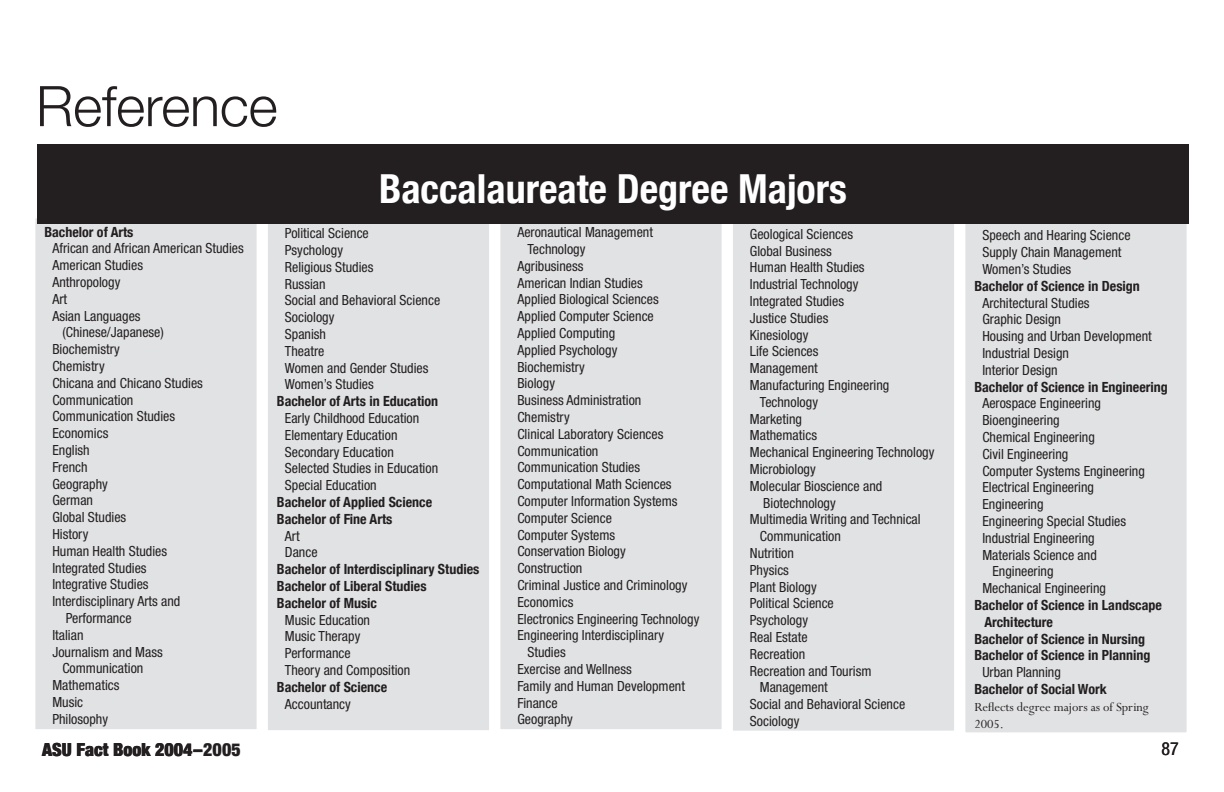
<style>
.page{position:relative;width:1224px;height:792px;background:#fff}
.page>*{position:absolute;margin:0;border:0;box-sizing:border-box;transform-origin:0 0}
.t1{font:300 56px "Helvetica Neue";letter-spacing:-.005em;color:#231f20}
.t2{font:700 condensed 40px "Helvetica Neue";color:#fff}
.t3{font:900 condensed 18px "Helvetica Neue";color:#231f20}
.t4{font:condensed 18px "Helvetica Neue LT Std";color:#231f20}
.t5{font:condensed 14px/16.8px "Helvetica Neue LT Std";color:#231f20}
.t6{font:700 condensed 14px/16.8px "Helvetica Neue";color:#231f20}
.t7{font:14px/16.8px "Perpetua";letter-spacing:-.005em;color:#231f20}
</style>
<div class="page">
<div style="left:34px;top:217px;width:224px;height:513px;background:#e1e2e4"></div>
<div style="left:33px;top:216px;width:226px;height:515px;border:2px solid #fff"></div>
<div style="left:267px;top:218px;width:223px;height:513px;background:#e1e2e4"></div>
<div style="left:266px;top:217px;width:225px;height:515px;border:2px solid #fff"></div>
<div style="left:499px;top:217px;width:224px;height:513px;background:#e1e2e4"></div>
<div style="left:498px;top:216px;width:226px;height:515px;border:2px solid #fff"></div>
<div style="left:732px;top:219px;width:223px;height:513px;background:#e1e2e4"></div>
<div style="left:731px;top:218px;width:225px;height:515px;border:2px solid #fff"></div>
<div style="left:964px;top:220px;width:224px;height:513px;background:#e1e2e4"></div>
<div style="left:963px;top:219px;width:226px;height:515px;border:2px solid #fff"></div>
<div style="left:37px;top:144px;width:1152px;height:79px;background:#231f20"></div>
<h1 class="t1" style="left:36px;top:72px;width:243px">Reference</h1>
<h2 class="t2" style="left:379px;top:164px;width:469px">Baccalaureate Degree Majors</h2>
<p class="t6" style="left:44px;top:223px;width:91px">Bachelor of Arts</p>
<p class="t5" style="left:52px;top:240px;width:193px">African and African American Studies</p>
<p class="t5" style="left:52px;top:257px;width:92px">American Studies</p>
<p class="t5" style="left:52px;top:274px;width:70px">Anthropology</p>
<p class="t5" style="left:52px;top:290px;width:16px">Art</p>
<p class="t5" style="left:52px;top:307px;width:90px">Asian Languages</p>
<p class="t5" style="left:62px;top:324px;width:103px">(Chinese/Japanese)</p>
<p class="t5" style="left:52px;top:341px;width:69px">Biochemistry</p>
<p class="t5" style="left:52px;top:358px;width:54px">Chemistry</p>
<p class="t5" style="left:52px;top:374px;width:152px">Chicana and Chicano Studies</p>
<p class="t5" style="left:52px;top:391px;width:83px">Communication</p>
<p class="t5" style="left:52px;top:408px;width:124px">Communication Studies</p>
<p class="t5" style="left:52px;top:425px;width:57px">Economics</p>
<p class="t5" style="left:52px;top:442px;width:39px">English</p>
<p class="t5" style="left:52px;top:458px;width:37px">French</p>
<p class="t5" style="left:52px;top:475px;width:57px">Geography</p>
<p class="t5" style="left:52px;top:492px;width:42px">German</p>
<p class="t5" style="left:52px;top:509px;width:75px">Global Studies</p>
<p class="t5" style="left:52px;top:526px;width:37px">History</p>
<p class="t5" style="left:52px;top:542px;width:116px">Human Health Studies</p>
<p class="t5" style="left:52px;top:559px;width:96px">Integrated Studies</p>
<p class="t5" style="left:52px;top:576px;width:98px">Integrative Studies</p>
<p class="t5" style="left:52px;top:593px;width:130px">Interdisciplinary Arts and</p>
<p class="t5" style="left:66px;top:610px;width:67px">Performance</p>
<p class="t5" style="left:52px;top:626px;width:33px">Italian</p>
<p class="t5" style="left:52px;top:643px;width:112px">Journalism and Mass</p>
<p class="t5" style="left:62px;top:660px;width:83px">Communication</p>
<p class="t5" style="left:52px;top:677px;width:69px">Mathematics</p>
<p class="t5" style="left:52px;top:694px;width:32px">Music</p>
<p class="t5" style="left:52px;top:710px;width:57px">Philosophy</p>
<p class="t5" style="left:285px;top:225px;width:157px">Political Science<br>Psychology<br>Religious Studies<br>Russian<br>Social and Behavioral Science<br>Sociology<br>Spanish<br>Theatre<br>Women and Gender Studies<br>Women’s Studies</p>
<p class="t6" style="left:277px;top:393px;width:163px">Bachelor of Arts in Education</p>
<p class="t5" style="left:285px;top:410px;width:155px">Early Childhood Education<br>Elementary Education<br>Secondary Education<br>Selected Studies in Education<br>Special Education</p>
<p class="t6" style="left:277px;top:493px;width:157px">Bachelor of Applied Science<br>Bachelor of Fine Arts</p>
<p class="t5" style="left:285px;top:527px;width:34px">Art<br>Dance</p>
<p class="t6" style="left:277px;top:561px;width:204px">Bachelor of Interdisciplinary Studies<br>Bachelor of Liberal Studies<br>Bachelor of Music</p>
<p class="t5" style="left:285px;top:611px;width:127px">Music Education<br>Music Therapy<br>Performance<br>Theory and Composition</p>
<p class="t6" style="left:277px;top:678px;width:112px">Bachelor of Science</p>
<p class="t5" style="left:285px;top:695px;width:67px">Accountancy</p>
<p class="t5" style="left:517px;top:224px;width:137px">Aeronautical Management</p>
<p class="t5" style="left:527px;top:241px;width:60px">Technology</p>
<p class="t5" style="left:517px;top:257px;width:68px">Agribusiness</p>
<p class="t5" style="left:517px;top:274px;width:127px">American Indian Studies</p>
<p class="t5" style="left:517px;top:291px;width:143px">Applied Biological Sciences</p>
<p class="t5" style="left:517px;top:308px;width:138px">Applied Computer Science</p>
<p class="t5" style="left:517px;top:325px;width:99px">Applied Computing</p>
<p class="t5" style="left:517px;top:341px;width:102px">Applied Psychology</p>
<p class="t5" style="left:517px;top:358px;width:69px">Biochemistry</p>
<p class="t5" style="left:517px;top:375px;width:39px">Biology</p>
<p class="t5" style="left:517px;top:392px;width:126px">Business Administration</p>
<p class="t5" style="left:517px;top:409px;width:54px">Chemistry</p>
<p class="t5" style="left:517px;top:425px;width:148px">Clinical Laboratory Sciences</p>
<p class="t5" style="left:517px;top:442px;width:83px">Communication</p>
<p class="t5" style="left:517px;top:459px;width:124px">Communication Studies</p>
<p class="t5" style="left:517px;top:476px;width:156px">Computational Math Sciences</p>
<p class="t5" style="left:517px;top:493px;width:162px">Computer Information Systems</p>
<p class="t5" style="left:517px;top:509px;width:96px">Computer Science</p>
<p class="t5" style="left:517px;top:526px;width:99px">Computer Systems</p>
<p class="t5" style="left:517px;top:543px;width:110px">Conservation Biology</p>
<p class="t5" style="left:517px;top:560px;width:67px">Construction</p>
<p class="t5" style="left:517px;top:577px;width:172px">Criminal Justice and Criminology</p>
<p class="t5" style="left:517px;top:593px;width:57px">Economics</p>
<p class="t5" style="left:517px;top:610px;width:184px">Electronics Engineering Technology</p>
<p class="t5" style="left:517px;top:627px;width:148px">Engineering Interdisciplinary</p>
<p class="t5" style="left:527px;top:644px;width:40px">Studies</p>
<p class="t5" style="left:517px;top:661px;width:116px">Exercise and Wellness</p>
<p class="t5" style="left:517px;top:677px;width:169px">Family and Human Development</p>
<p class="t5" style="left:517px;top:694px;width:42px">Finance</p>
<p class="t5" style="left:517px;top:711px;width:57px">Geography</p>
<p class="t5" style="left:750px;top:225px;width:105px">Geological Sciences</p>
<p class="t5" style="left:750px;top:242px;width:83px">Global Business</p>
<p class="t5" style="left:750px;top:259px;width:116px">Human Health Studies</p>
<p class="t5" style="left:750px;top:276px;width:110px">Industrial Technology</p>
<p class="t5" style="left:750px;top:293px;width:96px">Integrated Studies</p>
<p class="t5" style="left:750px;top:309px;width:80px">Justice Studies</p>
<p class="t5" style="left:750px;top:326px;width:60px">Kinesiology</p>
<p class="t5" style="left:750px;top:343px;width:70px">Life Sciences</p>
<p class="t5" style="left:750px;top:360px;width:70px">Management</p>
<p class="t5" style="left:750px;top:377px;width:141px">Manufacturing Engineering</p>
<p class="t5" style="left:760px;top:393px;width:60px">Technology</p>
<p class="t5" style="left:750px;top:410px;width:54px">Marketing</p>
<p class="t5" style="left:750px;top:427px;width:69px">Mathematics</p>
<p class="t5" style="left:750px;top:444px;width:186px">Mechanical Engineering Technology</p>
<p class="t5" style="left:750px;top:461px;width:67px">Microbiology</p>
<p class="t5" style="left:750px;top:477px;width:134px">Molecular Bioscience and</p>
<p class="t5" style="left:763px;top:494px;width:74px">Biotechnology</p>
<p class="t5" style="left:750px;top:511px;width:172px">Multimedia Writing and Technical</p>
<p class="t5" style="left:760px;top:528px;width:83px">Communication</p>
<p class="t5" style="left:750px;top:545px;width:46px">Nutrition</p>
<p class="t5" style="left:750px;top:561px;width:41px">Physics</p>
<p class="t5" style="left:750px;top:578px;width:68px">Plant Biology</p>
<p class="t5" style="left:750px;top:595px;width:85px">Political Science</p>
<p class="t5" style="left:750px;top:612px;width:60px">Psychology</p>
<p class="t5" style="left:750px;top:629px;width:59px">Real Estate</p>
<p class="t5" style="left:750px;top:645px;width:57px">Recreation</p>
<p class="t5" style="left:750px;top:662px;width:123px">Recreation and Tourism</p>
<p class="t5" style="left:760px;top:679px;width:70px">Management</p>
<p class="t5" style="left:750px;top:696px;width:157px">Social and Behavioral Science</p>
<p class="t5" style="left:750px;top:713px;width:51px">Sociology</p>
<p class="t5" style="left:982px;top:227px;width:150px">Speech and Hearing Science<br>Supply Chain Management<br>Women’s Studies</p>
<p class="t6" style="left:974px;top:277px;width:167px">Bachelor of Science in Design</p>
<p class="t5" style="left:982px;top:294px;width:171px">Architectural Studies<br>Graphic Design<br>Housing and Urban Development<br>Industrial Design<br>Interior Design</p>
<p class="t6" style="left:974px;top:378px;width:195px">Bachelor of Science in Engineering</p>
<p class="t5" style="left:982px;top:395px;width:120px">Aerospace Engineering</p>
<p class="t5" style="left:982px;top:412px;width:79px">Bioengineering</p>
<p class="t5" style="left:982px;top:429px;width:114px">Chemical Engineering</p>
<p class="t5" style="left:982px;top:445px;width:88px">Civil Engineering</p>
<p class="t5" style="left:982px;top:462px;width:164px">Computer Systems Engineering</p>
<p class="t5" style="left:982px;top:479px;width:113px">Electrical Engineering</p>
<p class="t5" style="left:982px;top:496px;width:63px">Engineering</p>
<p class="t5" style="left:982px;top:513px;width:145px">Engineering Special Studies</p>
<p class="t5" style="left:982px;top:529px;width:114px">Industrial Engineering</p>
<p class="t5" style="left:982px;top:546px;width:116px">Materials Science and</p>
<p class="t5" style="left:992px;top:563px;width:63px">Engineering</p>
<p class="t5" style="left:982px;top:580px;width:125px">Mechanical Engineering</p>
<p class="t6" style="left:974px;top:597px;width:189px">Bachelor of Science in Landscape</p>
<p class="t6" style="left:984px;top:613px;width:70px">Architecture</p>
<p class="t6" style="left:974px;top:630px;width:172px">Bachelor of Science in Nursing</p>
<p class="t6" style="left:974px;top:647px;width:178px">Bachelor of Science in Planning</p>
<p class="t5" style="left:982px;top:664px;width:80px">Urban Planning</p>
<p class="t6" style="left:974px;top:681px;width:134px">Bachelor of Social Work</p>
<p class="t7" style="left:974px;top:699px;width:176px">Reflects degree majors as of Spring<br>2005.</p>
<p class="t3" style="left:42px;top:738px;width:200px">ASU Fact Book 2004–2005</p>
<p class="t4" style="left:1161px;top:738px;width:19px">87</p>
</div>
